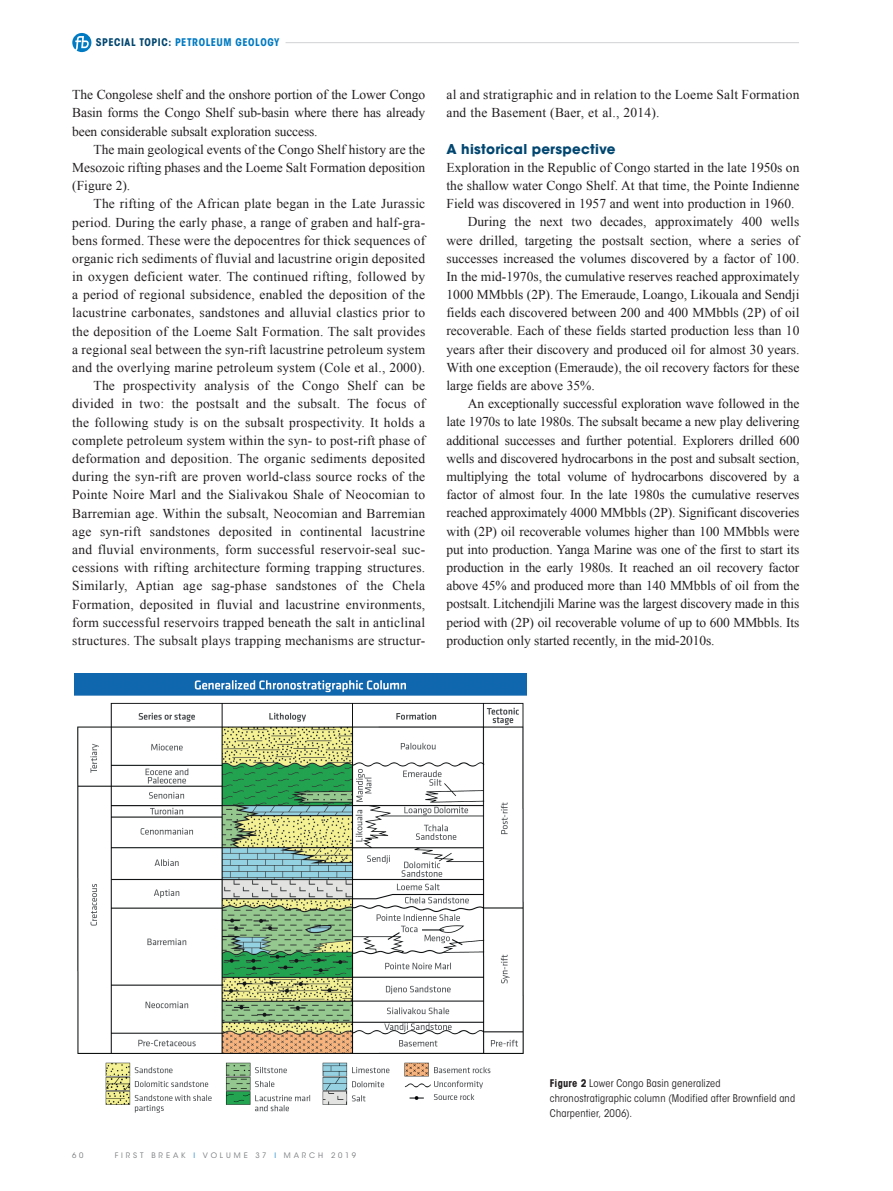
<style>
.page{position:relative;width:893px;height:1191px;background:#fff}
.page>*{position:absolute;margin:0;border:0;box-sizing:border-box;transform-origin:0 0}
.t1{font:13.5px/18.1px "Times New Roman";color:#231f20;text-align:justify}
.t2{font:700 13.5px "ITC Avant Garde Std";letter-spacing:.015em;color:#004670}
.t3{font:condensed 10.5px/15px "ITC Avant Garde Std";letter-spacing:.015em;color:#231f20}
.t4{font:700 condensed 10.5px "ITC Avant Garde Std";letter-spacing:.05em;color:#007ac2}
.t5{font:7.5px "ITC Avant Garde Std";letter-spacing:.385em;color:#787a7d}
.s1{color:#004670}
.s2{color:#1c8acb}
.s3{font-weight:700}
</style>
<div class="page">
<hr style="left:286px;top:42px;width:513px;height:1px;background:#d1d2d4">
<svg style="left:72px;top:33px;width:19px;height:19px"></svg>
<img style="left:74px;top:673px;width:452px;height:440px">
<p class="t4" style="left:96px;top:36px;width:185px"><span class="s1">SPECIAL TOPIC:</span> PETROLEUM GEOLOGY</p>
<p class="t1" style="left:72px;top:85px;width:354px">The Congolese shelf and the onshore portion of the Lower Congo Basin forms the Congo Shelf sub-basin where there has already been considerable subsalt exploration success.</p>
<p class="t1" style="left:72px;top:140px;width:354px;text-indent:21px">The main geological events of the Congo Shelf history are the Mesozoic rifting phases and the Loeme Salt Formation deposition (Figure 2).</p>
<p class="t1" style="left:72px;top:194px;width:355px;text-align:right">The rifting of the African plate began in the Late Jurassic period. During the early phase, a range of graben and half-gra&shy;bens formed. These were the depocentres for thick sequences of organic rich sediments of fluvial and lacustrine origin deposited in oxygen deficient water. The continued rifting, followed by a period of regional subsidence, enabled the deposition of the lacustrine carbonates, sandstones and alluvial clastics prior to the deposition of the Loeme Salt Formation. The salt provides a regional seal between the syn-rift lacustrine petroleum system and the overlying marine petroleum system (Cole et al., 2000).<br>The prospectivity analysis of the Congo Shelf can be divided in two: the postsalt and the subsalt. The focus of the following study is on the subsalt prospectivity. It holds a complete petroleum system within the syn- to post-rift phase of deformation and deposition. The organic sediments deposited during the syn-rift are proven world-class source rocks of the Pointe Noire Marl and the Sialivakou Shale of Neocomian to Barremian age. Within the subsalt, Neocomian and Barremian age syn-rift sandstones deposited in continental lacustrine and fluvial environments, form successful reservoir-seal suc&shy;cessions with rifting architecture forming trapping structures.<br>Similarly, Aptian age sag-phase sandstones of the Chela Formation, deposited in fluvial and lacustrine environments, form successful reservoirs trapped beneath the salt in anticlinal structures. The subsalt plays trapping mechanisms are structur-</p>
<p class="t1" style="left:446px;top:85px;width:354px">al and stratigraphic and in relation to the Loeme Salt Formation and the Basement (Baer, et al., 2014).</p>
<p class="t2" style="left:446px;top:140px;width:171px">A historical perspective</p>
<p class="t1" style="left:446px;top:158px;width:354px">Exploration in the Republic of Congo started in the late 1950s on</p>
<p class="t1" style="left:446px;top:176px;width:354px">the shallow water Congo Shelf. At that time, the Pointe Indienne</p>
<p class="t1" style="left:446px;top:194px;width:349px">Field was discovered in 1957 and went into production in 1960.</p>
<p class="t1" style="left:468px;top:212px;width:333px">During the next two decades, approximately 400 wells</p>
<p class="t1" style="left:446px;top:231px;width:354px">were drilled, targeting the postsalt section, where a series of</p>
<p class="t1" style="left:446px;top:249px;width:354px">successes increased the volumes discovered by a factor of 100.</p>
<p class="t1" style="left:446px;top:267px;width:354px">In the mid-1970s, the cumulative reserves reached approximately</p>
<p class="t1" style="left:446px;top:285px;width:354px">1000 MMbbls (2P). The Emeraude, Loango, Likouala and Sendji</p>
<p class="t1" style="left:446px;top:303px;width:354px">fields each discovered between 200 and 400 MMbbls (2P) of oil</p>
<p class="t1" style="left:446px;top:322px;width:354px">recoverable. Each of these fields started production less than 10</p>
<p class="t1" style="left:446px;top:340px;width:354px">years after their discovery and produced oil for almost 30 years.</p>
<p class="t1" style="left:446px;top:358px;width:354px">With one exception (Emeraude), the oil recovery factors for these</p>
<p class="t1" style="left:446px;top:376px;width:150px">large fields are above 35%.</p>
<p class="t1" style="left:468px;top:394px;width:333px">An exceptionally successful exploration wave followed in the</p>
<p class="t1" style="left:446px;top:412px;width:355px">late 1970s to late 1980s. The subsalt became a new play delivering</p>
<p class="t1" style="left:446px;top:431px;width:354px">additional successes and further potential. Explorers drilled 600</p>
<p class="t1" style="left:446px;top:449px;width:354px">wells and discovered hydrocarbons in the post and subsalt section,</p>
<p class="t1" style="left:446px;top:467px;width:354px">multiplying the total volume of hydrocarbons discovered by a</p>
<p class="t1" style="left:446px;top:485px;width:354px">factor of almost four. In the late 1980s the cumulative reserves</p>
<p class="t1" style="left:446px;top:503px;width:354px">reached approximately 4000 MMbbls (2P). Significant discoveries</p>
<p class="t1" style="left:446px;top:522px;width:354px">with (2P) oil recoverable volumes higher than 100 MMbbls were</p>
<p class="t1" style="left:446px;top:540px;width:354px">put into production. Yanga Marine was one of the first to start its</p>
<p class="t1" style="left:446px;top:558px;width:354px">production in the early 1980s. It reached an oil recovery factor</p>
<p class="t1" style="left:446px;top:576px;width:354px">above 45% and produced more than 140 MMbbls of oil from the</p>
<p class="t1" style="left:446px;top:594px;width:354px">postsalt. Litchendjili Marine was the largest discovery made in this</p>
<p class="t1" style="left:446px;top:613px;width:354px">period with (2P) oil recoverable volume of up to 600 MMbbls. Its</p>
<p class="t1" style="left:446px;top:631px;width:270px">production only started recently, in the mid-2010s.</p>
<p class="t5" style="left:72px;top:1151px;width:13px">6 0</p>
<p class="t5" style="left:115px;top:1151px;width:243px">FIRST BREAK <span class="s2">I</span> VOLUME 37 <span class="s2">I</span> MARCH 2019</p>
<p class="t3" style="left:550px;top:1076px;width:247px"><span class="s3">Figure 2</span> Lower Congo Basin generalized chronostratigraphic column (Modified after Brownfield and<br>Charpentier, 2006).</p>
</div>
